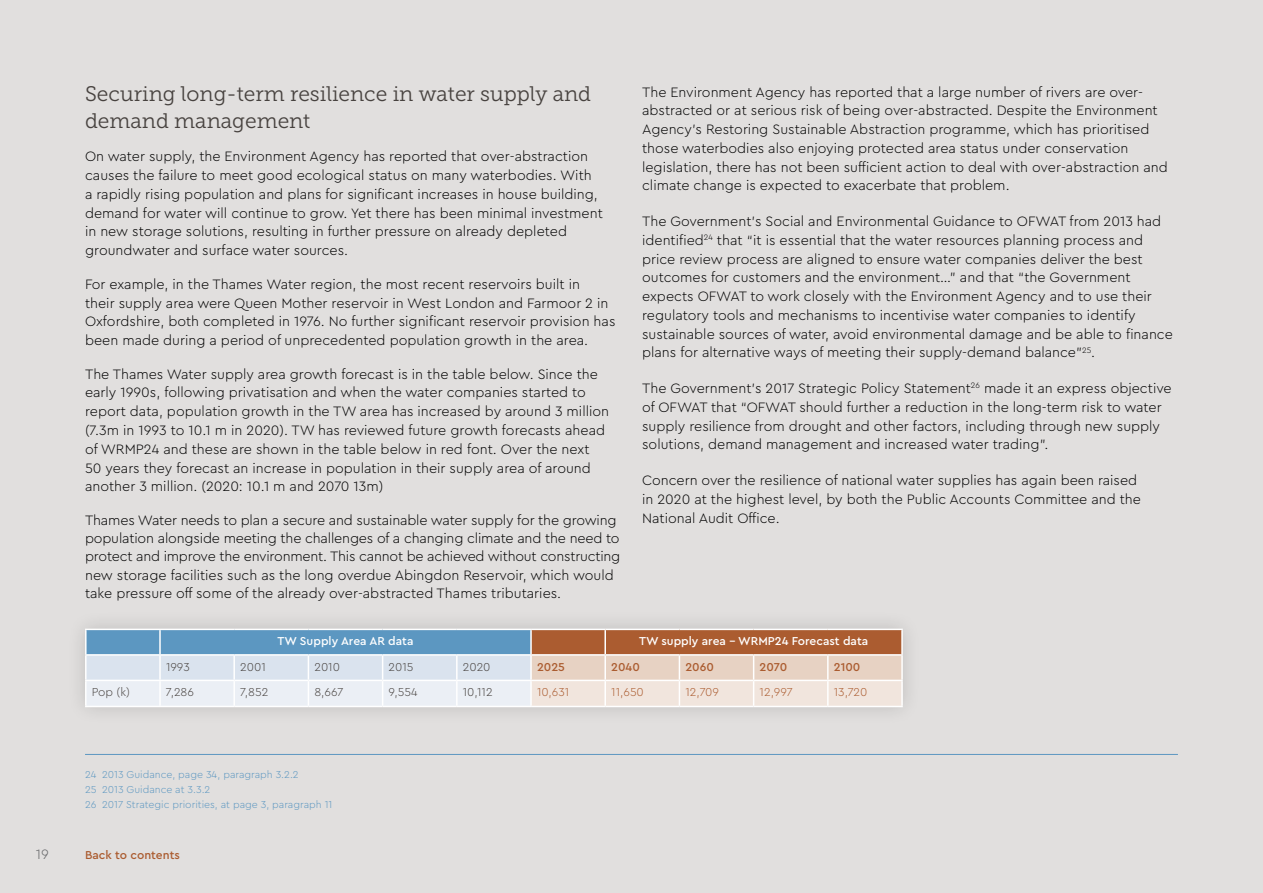
<style>
.page{position:relative;width:1263px;height:893px;background:#e1dfde}
.page>*{position:absolute;margin:0;border:0;box-sizing:border-box;transform-origin:0 0}
.t1{font:21px/27px "Museo Slab 300";color:#47423f}
.t2{font:300 14.25px/18.8px "Cera Pro";color:#000}
.t3{font:300 14.25px "Cera Pro";color:#636466}
.t4{font:300 12px "Cera Pro";color:#47423f}
.t5{font:500 12px "Cera Pro";color:#fff}
.t6{font:500 12px "Cera Pro";color:#ab5c30}
.t7{font:300 12px "Cera Pro";color:#ab5c30}
.t8{font:300 10.5px/15px "Cera Pro";color:#5c97c1}
</style>
<div class="page">
<hr style="left:85px;top:754px;width:1093px;height:1px;background:#5c97c1">
<div style="left:66px;top:610px;width:855px;height:116px;background:#dcdad9"></div>
<hr style="left:85px;top:629px;width:75px;height:1px;background:#fff">
<hr style="left:85px;top:630px;width:2px;height:24px;background:#fff">
<hr style="left:828px;top:629px;width:75px;height:1px;background:#fff">
<hr style="left:901px;top:630px;width:2px;height:24px;background:#fff">
<hr style="left:85px;top:654px;width:75px;height:2px;background:#fff">
<hr style="left:828px;top:654px;width:75px;height:2px;background:#fff">
<hr style="left:85px;top:656px;width:2px;height:24px;background:#fff">
<hr style="left:901px;top:656px;width:2px;height:24px;background:#fff">
<hr style="left:85px;top:680px;width:75px;height:1px;background:#fff">
<hr style="left:85px;top:681px;width:2px;height:25px;background:#fff">
<svg style="left:86px;top:629px;width:816px;height:77px;background:#c8c5c5"></svg>
<hr style="left:828px;top:680px;width:75px;height:1px;background:#fff">
<hr style="left:827px;top:681px;width:2px;height:25px;background:#fff">
<hr style="left:901px;top:681px;width:2px;height:25px;background:#fff">
<hr style="left:85px;top:706px;width:75px;height:1px;background:#fff">
<hr style="left:160px;top:706px;width:74px;height:1px;background:#fff">
<hr style="left:234px;top:706px;width:74px;height:1px;background:#fff">
<hr style="left:308px;top:706px;width:75px;height:1px;background:#fff">
<hr style="left:383px;top:706px;width:74px;height:1px;background:#fff">
<hr style="left:457px;top:706px;width:74px;height:1px;background:#fff">
<hr style="left:531px;top:706px;width:74px;height:1px;background:#fff">
<hr style="left:605px;top:706px;width:74px;height:1px;background:#fff">
<hr style="left:679px;top:706px;width:75px;height:1px;background:#fff">
<hr style="left:754px;top:706px;width:74px;height:1px;background:#fff">
<hr style="left:828px;top:706px;width:75px;height:1px;background:#fff">
<h1 class="t1" style="left:85px;top:80px;width:508px">Securing long-term resilience in water supply and demand management</h1>
<p class="t2" style="left:85px;top:147px;width:519px">On water supply, the Environment Agency has reported that over-abstraction causes the failure to meet good ecological status on many waterbodies. With<br>a rapidly rising population and plans for significant increases in house building, demand for water will continue to grow. Yet there has been minimal investment in new storage solutions, resulting in further pressure on already depleted groundwater and surface water sources.</p>
<p class="t2" style="left:85px;top:274px;width:532px">For example, in the Thames Water region, the most recent reservoirs built in<br>their supply area were Queen Mother reservoir in West London and Farmoor 2 in Oxfordshire, both completed in 1976. No further significant reservoir provision has been made during a period of unprecedented population growth in the area.</p>
<p class="t2" style="left:85px;top:364px;width:525px">The Thames Water supply area growth forecast is in the table below. Since the early 1990s, following privatisation and when the water companies started to report data, population growth in the TW area has increased by around 3 million (7.3m in 1993 to 10.1 m in 2020). TW has reviewed future growth forecasts ahead of WRMP24 and these are shown in the table below in red font. Over the next 50 years they forecast an increase in population in their supply area of around another 3 million. (2020: 10.1 m and 2070 13m)</p>
<p class="t2" style="left:85px;top:510px;width:537px;line-height:18.3px">Thames Water needs to plan a secure and sustainable water supply for the growing population alongside meeting the challenges of a changing climate and the need to protect and improve the environment. This cannot be achieved without constructing new storage facilities such as the long overdue Abingdon Reservoir, which would take pressure off some of the already over-abstracted Thames tributaries.</p>
<p class="t2" style="left:642px;top:82px;width:527px">The Environment Agency has reported that a large number of rivers are over&shy;abstracted or at serious risk of being over-abstracted. Despite the Environment Agency’s Restoring Sustainable Abstraction programme, which has prioritised those waterbodies also enjoying protected area status under conservation legislation, there has not been sufficient action to deal with over-abstraction and climate change is expected to exacerbate that problem.</p>
<p class="t2" style="left:642px;top:211px;width:532px">The Government’s Social and Environmental Guidance to OFWAT from 2013 had identified<sup>24</sup> that “it is essential that the water resources planning process and price review process are aligned to ensure water companies deliver the best outcomes for customers and the environment…” and that “the Government expects OFWAT to work closely with the Environment Agency and to use their regulatory tools and mechanisms to incentivise water companies to identify sustainable sources of water, avoid environmental damage and be able to finance plans for alternative ways of meeting their supply-demand balance”<sup>25</sup>.</p>
<p class="t2" style="left:642px;top:378px;width:531px">The Government’s 2017 Strategic Policy Statement<sup>26</sup> made it an express objective of OFWAT that “OFWAT should further a reduction in the long-term risk to water supply resilience from drought and other factors, including through new supply solutions, demand management and increased water trading”.</p>
<p class="t2" style="left:642px;top:470px;width:500px">Concern over the resilience of national water supplies has again been raised in 2020 at the highest level, by both the Public Accounts Committee and the<br>National Audit Office.</p>
<p class="t5" style="left:278px;top:633px;width:137px">TW Supply Area AR data</p>
<p class="t5" style="left:639px;top:633px;width:231px">TW supply area – WRMP24 Forecast data</p>
<p class="t4" style="left:166px;top:659px;width:25px">1993</p>
<p class="t4" style="left:240px;top:659px;width:27px">2001</p>
<p class="t4" style="left:314px;top:659px;width:27px">2010</p>
<p class="t4" style="left:389px;top:659px;width:26px">2015</p>
<p class="t4" style="left:463px;top:659px;width:29px">2020</p>
<p class="t6" style="left:537px;top:659px;width:29px">2025</p>
<p class="t6" style="left:611px;top:659px;width:30px">2040</p>
<p class="t6" style="left:685px;top:659px;width:30px">2060</p>
<p class="t6" style="left:760px;top:659px;width:29px">2070</p>
<p class="t6" style="left:834px;top:659px;width:28px">2100</p>
<p class="t4" style="left:92px;top:684px;width:40px">Pop (k)</p>
<p class="t4" style="left:166px;top:684px;width:30px">7,286</p>
<p class="t4" style="left:240px;top:684px;width:30px">7,852</p>
<p class="t4" style="left:314px;top:684px;width:30px">8,667</p>
<p class="t4" style="left:389px;top:684px;width:30px">9,554</p>
<p class="t4" style="left:463px;top:684px;width:31px">10,112</p>
<p class="t7" style="left:537px;top:684px;width:34px">10,631</p>
<p class="t7" style="left:611px;top:684px;width:34px">11,650</p>
<p class="t7" style="left:685px;top:684px;width:35px">12,709</p>
<p class="t7" style="left:760px;top:684px;width:35px">12,997</p>
<p class="t7" style="left:834px;top:684px;width:35px">13,720</p>
<p class="t8" style="left:85px;top:766px;width:249px">24 2013 Guidance, page 34, paragraph 3.2.2<br>25 2013 Guidance at 3.3.2<br>26 2017 Strategic priorities, at page 3, paragraph 11</p>
<p class="t3" style="left:36px;top:845px;width:15px">19</p>
<p class="t6" style="left:85px;top:846px;width:96px">Back to contents</p>
</div>
